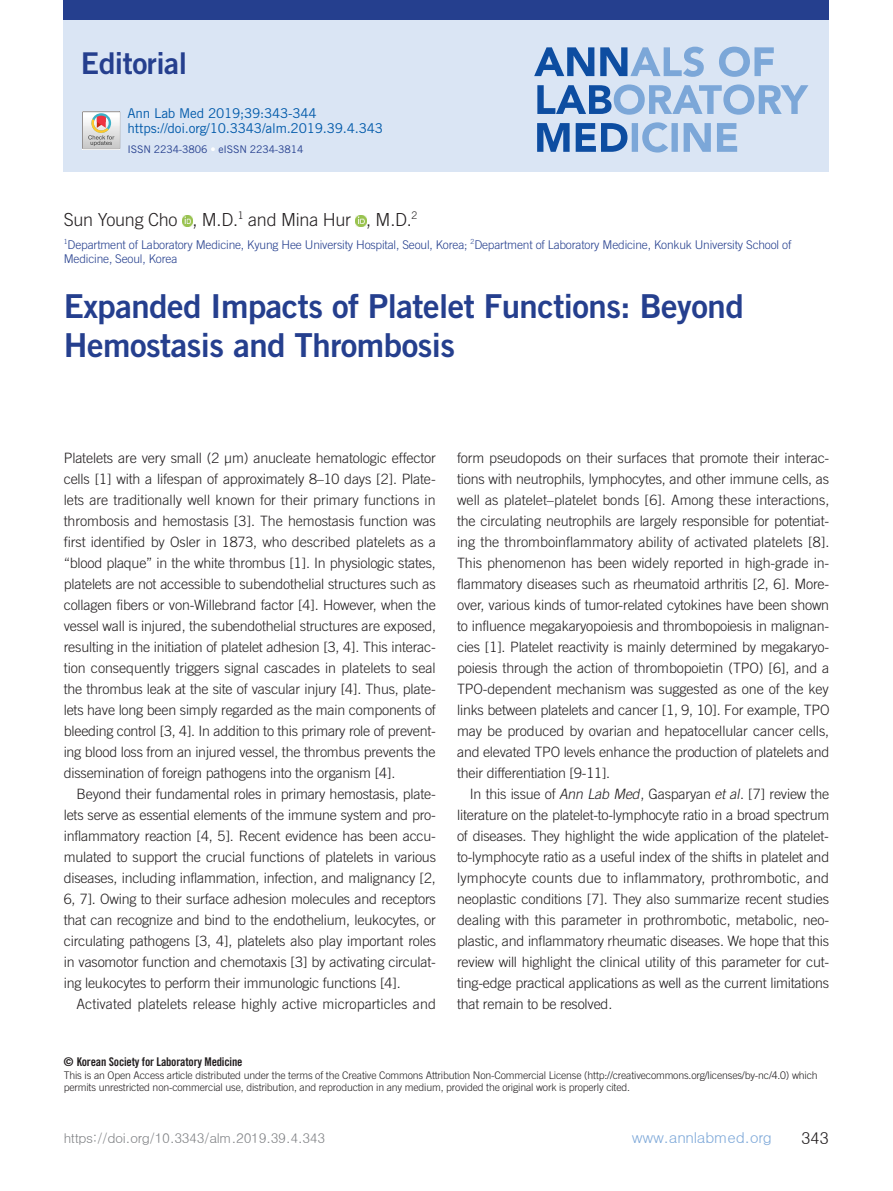
<style>
.page{position:relative;width:893px;height:1191px;background:#fff}
.page>*{position:absolute;margin:0;border:0;box-sizing:border-box;transform-origin:0 0}
.제목{font:33px/39.6px "Trade Gothic LT Std Bd 2";letter-spacing:-.015em;color:#253f8e}
.논문분류{font:30px "Trade Gothic LT Std Bd 2";letter-spacing:-.015em;color:#253f8e}
.저자{font:300 18px "Trade Gothic LT Std";letter-spacing:-.015em;color:#231f20}
.URL{font:16.5px "Dotum";color:#231f20}
.URL-2{font:15px "Dotum";letter-spacing:-.02em;color:#7ca7d8}
.본문{font:300 14.25px/21px "Trade Gothic LT Std";letter-spacing:-.015em;color:#231f20;text-align:justify}
.본문_0{font:300 14.25px/21px "Trade Gothic LT Std";letter-spacing:-.015em;color:#231f20;text-align:justify}
.t1{font:13.5px "Dotum";letter-spacing:-.03em;color:#808285}
.DOI_단락{font:13.5px "Trade Gothic LT Std";letter-spacing:-.015em;color:#015aaa}
.서지단락{font:13.5px "Trade Gothic LT Std";letter-spacing:-.015em;color:#015aaa}
.소속{font:300 12px/14.4px "Trade Gothic LT Std";letter-spacing:-.015em;color:#253f8e}
.t2{font:12px "Trade Gothic LT Std Bd Cn 20";letter-spacing:-.015em;color:#231f20}
.t3{font:300 10.5px/12.6px "Trade Gothic LT Std";letter-spacing:-.015em;color:#231f20}
.ISSN{font:10.5px "Trade Gothic LT Std";letter-spacing:-.015em;color:#253f8e}
.s1{color:#fff}
.s2{font-style:italic}
.s3{font-family:"Trade Gothic LT Std Bd 2"}
</style>
<div class="page">
<div style="left:64px;top:0;width:765px;height:172px;background:#dae5f4"></div>
<div style="left:64px;top:0;width:765px;height:19px;background:#253f8e"></div>
<svg style="left:537px;top:122px;width:200px;height:30px"></svg>
<svg style="left:537px;top:84px;width:271px;height:31px"></svg>
<svg style="left:534px;top:47px;width:240px;height:30px"></svg>
<svg style="left:82px;top:111px;width:38px;height:38px"></svg>
<svg style="left:182px;top:216px;width:11px;height:10px"></svg>
<svg style="left:356px;top:216px;width:10px;height:10px"></svg>
<p class="논문분류" style="left:81px;top:44px;width:108px">Editorial</p>
<p class="서지단락" style="left:128px;top:105px;width:191px">Ann Lab Med 2019;39:343-344</p>
<p class="DOI_단락" style="left:128px;top:120px;width:257px">https://doi.org/10.3343/alm.2019.39.4.343</p>
<p class="ISSN" style="left:128px;top:143px;width:177px">ISSN 2234-3806 <span class="s1">•</span> eISSN 2234-3814</p>
<p class="저자" style="left:64px;top:209px;width:355px">Sun Young Cho , M.D.<sup>1</sup> and Mina Hur , M.D.<sup>2</sup></p>
<p class="소속" style="left:64px;top:237px;width:729px"><sup>1</sup>Department of Laboratory Medicine, Kyung Hee University Hospital, Seoul, Korea; <sup>2</sup>Department of Laboratory Medicine, Konkuk University School of<br>Medicine, Seoul, Korea</p>
<p class="제목" style="left:64px;top:286px;width:681px">Expanded Impacts of Platelet Functions: Beyond<br>Hemostasis and Thrombosis</p>
<p class="본문_0" style="left:64px;top:447px;width:374px">Platelets are very small (2 µm) anucleate hematologic effector cells [1] with a lifespan of approximately 8–10 days [2]. Plate&shy;lets are traditionally well known for their primary functions in thrombosis and hemostasis [3]. The hemostasis function was first identified by Osler in 1873, who described platelets as a “blood plaque” in the white thrombus [1]. In physiologic states, platelets are not accessible to subendothelial structures such as collagen fibers or von-Willebrand factor [4]. However, when the vessel wall is injured, the subendothelial structures are exposed, resulting in the initiation of platelet adhesion [3, 4]. This interac&shy;tion consequently triggers signal cascades in platelets to seal the thrombus leak at the site of vascular injury [4]. Thus, plate&shy;lets have long been simply regarded as the main components of bleeding control [3, 4]. In addition to this primary role of prevent&shy;ing blood loss from an injured vessel, the thrombus prevents the dissemination of foreign pathogens into the organism [4].</p>
<p class="본문" style="left:64px;top:783px;width:374px;text-indent:13px">Beyond their fundamental roles in primary hemostasis, plate&shy;lets serve as essential elements of the immune system and pro&shy;inflammatory reaction [4, 5]. Recent evidence has been accu&shy;mulated to support the crucial functions of platelets in various diseases, including inflammation, infection, and malignancy [2, 6, 7]. Owing to their surface adhesion molecules and receptors that can recognize and bind to the endothelium, leukocytes, or circulating pathogens [3, 4], platelets also play important roles in vasomotor function and chemotaxis [3] by activating circulat&shy;ing leukocytes to perform their immunologic functions [4].</p>
<p class="본문" style="left:77px;top:993px;width:361px">Activated platelets release highly active microparticles and</p>
<p class="본문" style="left:457px;top:447px;width:374px">form pseudopods on their surfaces that promote their interac&shy;tions with neutrophils, lymphocytes, and other immune cells, as well as platelet–platelet bonds [6]. Among these interactions, the circulating neutrophils are largely responsible for potentiat&shy;ing the thromboinflammatory ability of activated platelets [8].<br>This phenomenon has been widely reported in high-grade in&shy;flammatory diseases such as rheumatoid arthritis [2, 6]. More&shy;over, various kinds of tumor-related cytokines have been shown to influence megakaryopoiesis and thrombopoiesis in malignan&shy;cies [1]. Platelet reactivity is mainly determined by megakaryo&shy;poiesis through the action of thrombopoietin (TPO) [6], and a TPO-dependent mechanism was suggested as one of the key links between platelets and cancer [1, 9, 10]. For example, TPO may be produced by ovarian and hepatocellular cancer cells, and elevated TPO levels enhance the production of platelets and their differentiation [9-11].</p>
<p class="본문" style="left:457px;top:783px;width:374px;text-indent:13px">In this issue of <span class="s2">Ann Lab Med</span>, Gasparyan <span class="s2">et al</span>. [7] review the literature on the platelet-to-lymphocyte ratio in a broad spectrum of diseases. They highlight the wide application of the platelet&shy;to-lymphocyte ratio as a useful index of the shifts in platelet and lymphocyte counts due to inflammatory, prothrombotic, and neoplastic conditions [7]. They also summarize recent studies dealing with this parameter in prothrombotic, metabolic, neo&shy;plastic, and inflammatory rheumatic diseases. We hope that this review will highlight the clinical utility of this parameter for cut&shy;ting-edge practical applications as well as the current limitations that remain to be resolved.</p>
<p class="t2" style="left:64px;top:1054px;width:180px"><span class="s3">©</span> Korean Society for Laboratory Medicine</p>
<p class="t3" style="left:64px;top:1068px;width:755px">This is an Open Access article distributed under the terms of the Creative Commons Attribution Non-Commercial License (http://creativecommons.org/licenses/by-nc/4.0) which permits unrestricted non-commercial use, distribution, and reproduction in any medium, provided the original work is properly cited.</p>
<p class="t1" style="left:64px;top:1131px;width:263px">https://doi.org/10.3343/alm.2019.39.4.343</p>
<p class="URL-2" style="left:632px;top:1130px;width:142px">www.annlabmed.org</p>
<p class="URL" style="left:801px;top:1129px;width:30px">343</p>
</div>
